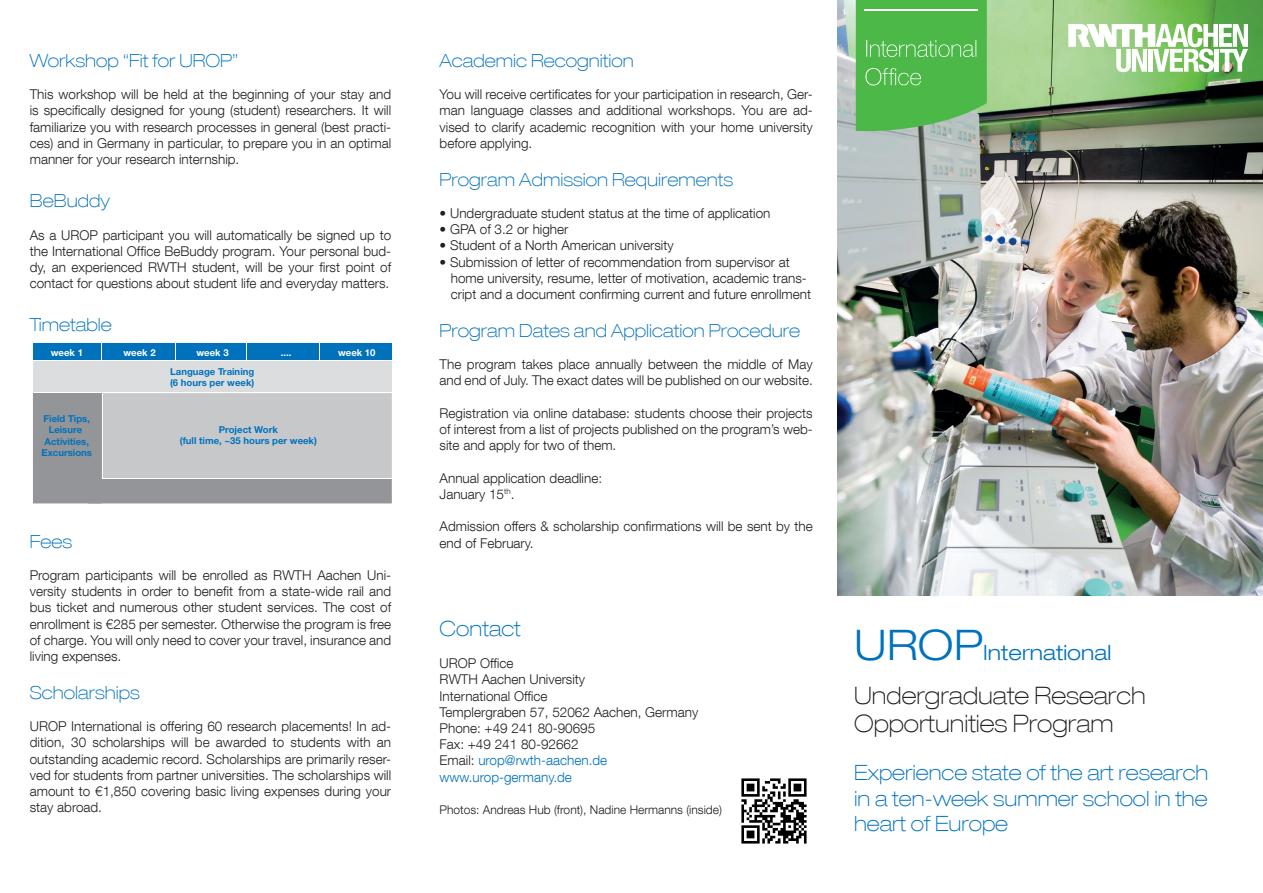
<style>
.page{position:relative;width:1263px;height:893px;background:#fff}
.page>*{position:absolute;margin:0;border:0;box-sizing:border-box;transform-origin:0 0}
.t1{font:100 expanded 24px "Helvetica Neue LT Com";color:#231f20}
.t2{font:100 expanded 21px/25.2px "Helvetica Neue LT Com";color:#0072bc;text-align:justify}
.t3{font:300 expanded 21px "Helvetica Neue LT Com";color:#0072bc}
.t4{font:100 expanded 18px "Helvetica Neue LT Com";color:#0072bc}
.t5{font:300 13.5px/16.2px "Helvetica Neue LT Com";color:#231f20;text-align:justify}
.t6{font:300 13.5px "Helvetica Neue LT Com";color:#0072bc}
.t7{font:300 12px "Helvetica Neue LT Com";color:#231f20}
.t8{font:700 9.6px/11.4px "Helvetica Neue LT Com";color:#0072bc;text-align:center}
.t9{font:700 9.6px "Helvetica Neue LT Com";color:#fff}
.s1{color:#231f20}
.s2{font-size:42px}
</style>
<div class="page">
<img style="left:838px;top:0;width:425px;height:595px">
<svg style="left:856px;top:0;width:131px;height:131px;background:#56b952"></svg>
<hr style="left:865px;top:9px;width:113px;height:2px;background:#fff">
<svg style="left:1068px;top:24px;width:180px;height:48px"></svg>
<img style="left:741px;top:778px;width:66px;height:66px">
<div style="left:33px;top:343px;width:359px;height:18px;background:#0072bc"></div>
<div style="left:33px;top:360px;width:359px;height:33px;background:#dcdddf"></div>
<svg style="left:33px;top:394px;width:359px;height:109px;background:#b3b4b7"></svg>
<hr style="left:102px;top:393px;width:1px;height:85px;background:#fff">
<svg style="left:246px;top:343px;width:1px;height:17px"></svg>
<hr style="left:102px;top:478px;width:292px;height:1px;background:#fff">
<hr style="left:33px;top:360px;width:361px;height:1px;background:#fff">
<svg style="left:175px;top:343px;width:1px;height:17px"></svg>
<p class="t4" style="left:30px;top:49px;width:210px">Workshop “Fit for UROP”</p>
<p class="t5" style="left:30px;top:86px;width:363px">This workshop will be held at the beginning of your stay and is specifically designed for young (student) researchers. It will familiarize you with research processes in general (best practi&shy;ces) and in Germany in particular, to prepare you in an optimal manner for your research internship.</p>
<p class="t4" style="left:30px;top:190px;width:82px">BeBuddy</p>
<p class="t5" style="left:30px;top:226px;width:363px">As a UROP participant you will automatically be signed up to the International Office BeBuddy program. Your personal bud&shy;dy, an experienced RWTH student, will be your first point of contact for questions about student life and everyday matters.</p>
<p class="t4" style="left:30px;top:314px;width:83px">Timetable</p>
<p class="t9" style="left:51px;top:346px;width:34px">week 1</p>
<p class="t9" style="left:123px;top:346px;width:34px">week 2</p>
<p class="t9" style="left:196px;top:346px;width:34px">week 3</p>
<p class="t9" style="left:281px;top:346px;width:12px">....</p>
<p class="t9" style="left:338px;top:346px;width:39px">week 10</p>
<p class="t8" style="left:170px;top:365px;width:86px;text-align:left">Language Training (6 hours per week)</p>
<p class="t8" style="left:180px;top:424px;width:139px">Project Work<br>(full time, ~35 hours per week)</p>
<p class="t8" style="left:42px;top:412px;width:52px">Field Tips,<br>Leisure<br>Activities,<br>Excursions</p>
<p class="t4" style="left:30px;top:530px;width:44px">Fees</p>
<p class="t5" style="left:30px;top:567px;width:363px">Program participants will be enrolled as RWTH Aachen Uni&shy;versity students in order to benefit from a state-wide rail and bus ticket and numerous other student services. The cost of enrollment is €285 per semester. Otherwise the program is free of charge. You will only need to cover your travel, insurance and living expenses.</p>
<p class="t4" style="left:30px;top:681px;width:111px">Scholarships</p>
<p class="t5" style="left:30px;top:718px;width:363px">UROP International is offering 60 research placements! In ad&shy;dition, 30 scholarships will be awarded to students with an outstanding academic record. Scholarships are primarily reser&shy;ved for students from partner universities. The scholarships will amount to €1,850 covering basic living expenses during your stay abroad.</p>
<p class="t4" style="left:440px;top:49px;width:196px">Academic Recognition</p>
<p class="t5" style="left:440px;top:86px;width:375px">You will receive certificates for your participation in research, Ger&shy;man language classes and additional workshops. You are ad&shy;vised to clarify academic recognition with your home university before applying.</p>
<p class="t4" style="left:440px;top:168px;width:295px">Program Admission Requirements</p>
<p class="t5" style="left:440px;top:205px;width:332px">• Undergraduate student status at the time of application</p>
<p class="t5" style="left:440px;top:221px;width:130px">• GPA of 3.2 or higher</p>
<p class="t5" style="left:440px;top:237px;width:236px">• Student of a North American university</p>
<p class="t5" style="left:440px;top:253px;width:352px">• Submission of letter of recommendation from supervisor at</p>
<p class="t5" style="left:451px;top:270px;width:358px">home university, resume, letter of motivation, academic trans-</p>
<p class="t5" style="left:451px;top:286px;width:362px">cript and a document confirming current and future enrollment</p>
<p class="t4" style="left:440px;top:319px;width:362px">Program Dates and Application Procedure</p>
<p class="t5" style="left:440px;top:356px;width:375px">The program takes place annually between the middle of May and end of July. The exact dates will be published on our website.</p>
<p class="t5" style="left:440px;top:405px;width:375px">Registration via online database: students choose their projects of interest from a list of projects published on the program’s web&shy;site and apply for two of them.</p>
<p class="t5" style="left:440px;top:469px;width:164px">Annual application deadline:</p>
<p class="t5" style="left:440px;top:486px;width:76px">January 15<sup>th</sup>.</p>
<p class="t5" style="left:440px;top:518px;width:375px">Admission offers &amp; scholarship confirmations will be sent by the end of February.</p>
<p class="t2" style="left:440px;top:615px;width:83px">Contact</p>
<p class="t5" style="left:440px;top:655px;width:76px">UROP Office</p>
<p class="t5" style="left:440px;top:671px;width:147px">RWTH Aachen University</p>
<p class="t5" style="left:440px;top:687px;width:110px">International Office</p>
<p class="t5" style="left:440px;top:703px;width:260px">Templergraben 57, 52062 Aachen, Germany</p>
<p class="t5" style="left:440px;top:720px;width:157px">Phone: +49 241 80-90695</p>
<p class="t5" style="left:440px;top:736px;width:140px">Fax: +49 241 80-92662</p>
<p class="t6" style="left:440px;top:752px;width:169px"><span class="s1">Email:</span> urop@rwth-aachen.de</p>
<p class="t6" style="left:440px;top:768px;width:134px">www.urop-germany.de</p>
<p class="t7" style="left:440px;top:802px;width:284px">Photos: Andreas Hub (front), Nadine Hermanns (inside)</p>
<p class="t3" style="left:854px;top:640px;width:259px"><span class="s2">UROP</span>International</p>
<p class="t1" style="left:854px;top:680px;width:293px">Undergraduate Research</p>
<p class="t1" style="left:854px;top:709px;width:261px">Opportunities Program</p>
<p class="t2" style="left:854px;top:760px;width:356px">Experience state of the art research in a ten-week summer school in the heart of Europe</p>
</div>
